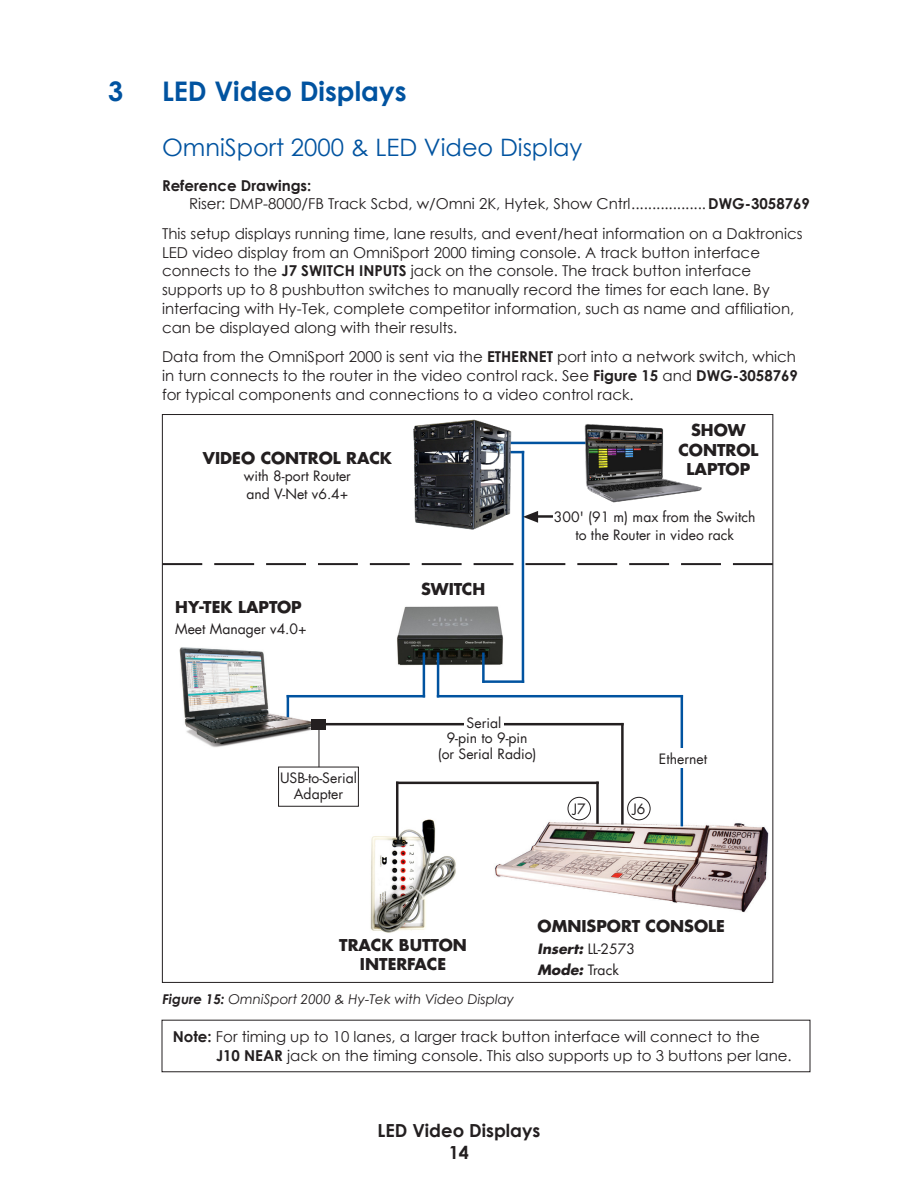
<style>
.page{position:relative;width:918px;height:1188px;background:#fff}
.page>*{position:absolute;margin:0;border:0;box-sizing:border-box;transform-origin:0 0}
.t1{font:700 27px "Century Gothic";color:#0153a0}
.Heading_2{font:24px "Century Gothic";color:#0153a0}
.t2{font:700 18px/22.5px "Century Gothic";color:#231f20;text-align:center}
.t3{font:700 15.9px/19.2px "Futura Com";color:#231f20;text-align:center}
.Body_Text{font:15px/18.8px "Century Gothic";color:#231f20}
.Note_-_Column_Width{font:15px/18.8px "Century Gothic";color:#231f20}
.Declaration_Text{font:15px "Century Gothic";color:#231f20}
.Declaration_Heading{font:700 15px "Century Gothic";color:#231f20}
.t4{font:13.95px/18px "Futura Com";color:#231f20;text-align:center}
.t5{font:italic 700 13.95px/21.3px "Futura Com";color:#231f20}
.t6{font:italic 13.5px "Century Gothic";color:#231f20}
.s1{font-weight:700}
.s2{font-weight:400;font-style:normal}
</style>
<div class="page">
<div style="left:162px;top:1020px;width:648px;height:52px;border:1px solid #231f20"></div>
<svg style="left:164px;top:563px;width:607px;height:2px"></svg>
<img style="left:397px;top:606px;width:106px;height:76px">
<hr style="left:312px;top:723px;width:312px;height:2px;background:#231f20">
<hr style="left:396px;top:782px;width:203px;height:2px;background:#231f20">
<img style="left:179px;top:647px;width:142px;height:102px">
<img style="left:495px;top:816px;width:274px;height:97px">
<img style="left:370px;top:818px;width:86px;height:115px">
<div style="left:464px;top:717px;width:40px;height:12px;background:#fff"></div>
<hr style="left:621px;top:723px;width:3px;height:102px;background:#231f20">
<hr style="left:396px;top:782px;width:2px;height:56px;background:#231f20">
<hr style="left:596px;top:782px;width:3px;height:42px;background:#231f20">
<div style="left:627px;top:803px;width:24px;height:15px;background:#fff"></div>
<div style="left:568px;top:803px;width:23px;height:15px;background:#fff"></div>
<div style="left:627px;top:797px;width:24px;height:23px;border:1px solid #231f20;border-radius:50%"></div>
<div style="left:568px;top:797px;width:23px;height:23px;border:1px solid #231f20;border-radius:50%"></div>
<div style="left:312px;top:719px;width:14px;height:11px;background:#231f20"></div>
<div style="left:278px;top:767px;width:81px;height:40px;border:1px solid #231f20"></div>
<hr style="left:318px;top:729px;width:1px;height:38px;background:#231f20">
<hr style="left:681px;top:695px;width:2px;height:131px;background:#0153a0">
<hr style="left:437px;top:653px;width:2px;height:44px;background:#0153a0">
<hr style="left:482px;top:653px;width:3px;height:30px;background:#0153a0">
<hr style="left:423px;top:653px;width:2px;height:44px;background:#0153a0">
<hr style="left:287px;top:695px;width:2px;height:22px;background:#0153a0">
<hr style="left:437px;top:695px;width:246px;height:2px;background:#0153a0">
<hr style="left:482px;top:680px;width:42px;height:3px;background:#0153a0">
<hr style="left:287px;top:695px;width:138px;height:2px;background:#0153a0">
<div style="left:656px;top:749px;width:54px;height:19px;background:#fff"></div>
<hr style="left:522px;top:451px;width:2px;height:232px;background:#0153a0">
<svg style="left:513px;top:451px;width:9px;height:2px"></svg>
<hr style="left:510px;top:442px;width:124px;height:2px;background:#0153a0">
<hr style="left:534px;top:515px;width:19px;height:3px;background:#231f20">
<svg style="left:523px;top:511px;width:15px;height:12px"></svg>
<img style="left:584px;top:424px;width:118px;height:79px">
<img style="left:413px;top:419px;width:100px;height:111px">
<p class="t1" style="left:108px;top:71px;width:17px">3</p>
<p class="t1" style="left:162px;top:71px;width:246px">LED Video Displays</p>
<p class="Heading_2" style="left:162px;top:130px;width:422px">OmniSport 2000 &amp; LED Video Display</p>
<p class="Declaration_Heading" style="left:162px;top:174px;width:151px">Reference Drawings:</p>
<p class="Declaration_Text" style="left:189px;top:193px;width:622px">Riser: DMP-8000/FB Track Scbd, w/Omni 2K, Hytek, Show Cntrl.................. <span class="s1">DWG-3058769</span></p>
<p class="Body_Text" style="left:162px;top:224px;width:642px">This setup displays running time, lane results, and event/heat information on a Daktronics LED video display from an OmniSport 2000 timing console. A track button interface connects to the <span class="s1">J7 SWITCH INPUTS</span> jack on the console. The track button interface supports up to 8 pushbutton switches to manually record the times for each lane. By interfacing with Hy-Tek, complete competitor information, such as name and affiliation, can be displayed along with their results.</p>
<p class="Body_Text" style="left:162px;top:347px;width:637px">Data from the OmniSport 2000 is sent via the <span class="s1">ETHERNET</span> port into a network switch, which in turn connects to the router in the video control rack. See <span class="s1">Figure 15</span> and <span class="s1">DWG-3058769 </span>for typical components and connections to a video control rack.</p>
<p class="t3" style="left:203px;top:447px;width:191px">VIDEO CONTROL RACK</p>
<p class="t4" style="left:244px;top:467px;width:109px;text-align:left">with 8-port Router and V-Net v6.4+</p>
<p class="t3" style="left:175px;top:597px;width:128px">HY-TEK LAPTOP</p>
<p class="t4" style="left:175px;top:620px;width:133px">Meet Manager v4.0+</p>
<p class="t3" style="left:421px;top:579px;width:66px">SWITCH</p>
<p class="t3" style="left:678px;top:420px;width:82px">SHOW<br>CONTROL<br>LAPTOP</p>
<p class="t4" style="left:554px;top:507px;width:203px">300' (91 m) max from the Switch to the Router in video rack</p>
<p class="t4" style="left:280px;top:770px;width:78px;line-height:15.9px">USB-to-Serial<br>Adapter</p>
<p class="t4" style="left:447px;top:715px;width:82px;line-height:14.7px">Serial<br>9-pin to 9-pin</p>
<p class="t4" style="left:438px;top:744px;width:100px">(or Serial Radio)</p>
<p class="t4" style="left:659px;top:750px;width:50px">Ethernet</p>
<p class="t4" style="left:573px;top:800px;width:14px">J7</p>
<p class="t4" style="left:632px;top:800px;width:14px">J6</p>
<p class="t3" style="left:339px;top:935px;width:129px">TRACK BUTTON<br>INTERFACE</p>
<p class="t3" style="left:538px;top:916px;width:189px">OMNISPORT CONSOLE</p>
<p class="t5" style="left:538px;top:937px;width:99px">Insert: <span class="s2">LL-2573<br></span>Mode: <span class="s2">Track</span></p>
<p class="t6" style="left:162px;top:990px;width:353px"><span class="s1">Figure 15:</span> OmniSport 2000 &amp; Hy-Tek with Video Display</p>
<p class="Note_-_Column_Width" style="left:216px;top:1027px;width:577px;text-indent:-43px"><span class="s1">Note:</span> For timing up to 10 lanes, a larger track button interface will connect to the<br><span class="s1">J10 NEAR</span> jack on the timing console. This also supports up to 3 buttons per lane.</p>
<p class="t2" style="left:377px;top:1118px;width:165px">LED Video Displays<br>14</p>
</div>
